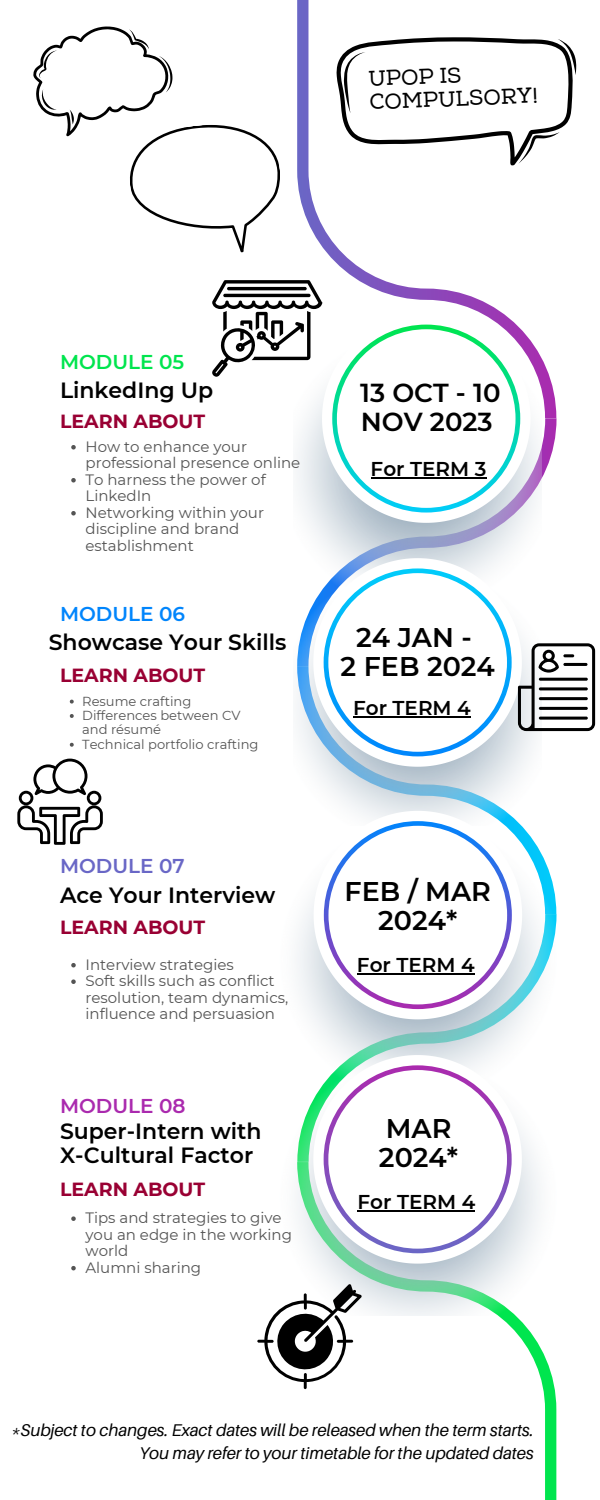
<style>
.page{position:relative;width:600px;height:1500px;background:#fff}
.page>*{position:absolute;margin:0;border:0;box-sizing:border-box;transform-origin:0 0}
.t1{font:600 27px/29.2px "Montserrat";color:#000;text-align:center}
.t2{font:600 26px "Montserrat";color:#000}
.t3{font:600 22px/24px "Montserrat";color:#000}
.t4{font:21.5px/23px "Nexa Slab";color:#000}
.t5{font:600 20px "Montserrat";color:#000}
.t6{font:600 20px "Montserrat";color:#00e54e}
.t7{font:600 20px "Montserrat";color:#0085fc}
.t8{font:600 20px "Montserrat";color:#6967c6}
.t9{font:600 20px "Montserrat";color:#aa2aae}
.t10{font:700 19px "Montserrat";color:#903}
.t11{font:italic 17px/23.2px "Aileron";color:#000;text-align:right}
.t12{font:15px/16.5px "Montserrat";color:#545454}
.t13{font:13.1px/14.4px "Montserrat";color:#545454}
</style>
<div class="page">
<svg style="left:305px;top:1316px;width:251px;height:184px"></svg>
<svg style="left:541px;top:418px;width:16px;height:62px"></svg>
<svg style="left:297px;top:0;width:259px;height:418px"></svg>
<img style="left:297px;top:350px;width:244px;height:461px">
<img style="left:297px;top:840px;width:260px;height:476px">
<svg style="left:322px;top:314px;width:209px;height:209px"></svg>
<svg style="left:332px;top:325px;width:188px;height:188px"></svg>
<svg style="left:313px;top:558px;width:209px;height:209px"></svg>
<svg style="left:324px;top:568px;width:188px;height:188px"></svg>
<svg style="left:314px;top:811px;width:208px;height:208px"></svg>
<svg style="left:324px;top:821px;width:188px;height:188px"></svg>
<svg style="left:313px;top:1055px;width:209px;height:209px"></svg>
<svg style="left:324px;top:1065px;width:188px;height:188px"></svg>
<svg style="left:212px;top:280px;width:110px;height:97px"></svg>
<svg style="left:336px;top:37px;width:240px;height:129px"></svg>
<svg style="left:518px;top:643px;width:77px;height:88px"></svg>
<hr style="left:563px;top:663px;width:25px;height:3px;background:#000;border-radius:2px">
<hr style="left:539px;top:678px;width:49px;height:3px;background:#000;border-radius:2px">
<hr style="left:539px;top:687px;width:49px;height:3px;background:#000;border-radius:2px">
<hr style="left:539px;top:697px;width:49px;height:3px;background:#000;border-radius:2px">
<hr style="left:539px;top:707px;width:49px;height:3px;background:#000;border-radius:2px">
<hr style="left:539px;top:717px;width:49px;height:3px;background:#000;border-radius:2px">
<svg style="left:17px;top:759px;width:86px;height:86px"></svg>
<svg style="left:257px;top:1284px;width:105px;height:105px"></svg>
<svg style="left:33px;top:26px;width:247px;height:227px"></svg>
<svg style="left:71px;top:445px;width:5px;height:5px"></svg>
<svg style="left:71px;top:478px;width:5px;height:5px"></svg>
<svg style="left:71px;top:511px;width:5px;height:5px"></svg>
<svg style="left:70px;top:700px;width:4px;height:4px"></svg>
<svg style="left:70px;top:714px;width:4px;height:4px"></svg>
<svg style="left:70px;top:743px;width:4px;height:4px"></svg>
<svg style="left:71px;top:963px;width:5px;height:4px"></svg>
<svg style="left:71px;top:979px;width:5px;height:5px"></svg>
<svg style="left:71px;top:1216px;width:5px;height:5px"></svg>
<svg style="left:71px;top:1266px;width:5px;height:4px"></svg>
<hr style="left:371px;top:477px;width:115px;height:2px;background:#000">
<hr style="left:353px;top:717px;width:118px;height:1px;background:#000">
<hr style="left:357px;top:974px;width:118px;height:1px;background:#000">
<hr style="left:358px;top:1210px;width:117px;height:2px;background:#000">
<p class="t4" style="left:368px;top:68px;width:170px;rotate:-2deg">UPOP IS<br>COMPULSORY!</p>
<p class="t6" style="left:60px;top:350px;width:126px">MODULE 05</p>
<p class="t3" style="left:60px;top:378px;width:155px">LinkedIng Up</p>
<p class="t10" style="left:60px;top:409px;width:147px">LEARN ABOUT</p>
<p class="t12" style="left:86px;top:438px;width:216px">How to enhance your professional presence online</p>
<p class="t12" style="left:86px;top:471px;width:182px">To harness the power of<br>LinkedIn</p>
<p class="t12" style="left:86px;top:504px;width:180px">Networking within your discipline and brand establishment</p>
<p class="t7" style="left:60px;top:602px;width:127px">MODULE 06</p>
<p class="t3" style="left:49px;top:630px;width:239px">Showcase Your Skills</p>
<p class="t10" style="left:60px;top:664px;width:147px">LEARN ABOUT</p>
<p class="t13" style="left:82px;top:694px;width:111px">Resume crafting</p>
<p class="t13" style="left:82px;top:708px;width:160px">Differences between CV and résumé</p>
<p class="t13" style="left:82px;top:737px;width:178px">Technical portfolio crafting</p>
<p class="t2" style="left:360px;top:377px;width:142px">13 OCT - 10</p>
<p class="t2" style="left:361px;top:406px;width:133px">NOV 2023</p>
<p class="t5" style="left:371px;top:457px;width:117px">For TERM 3</p>
<p class="t1" style="left:356px;top:623px;width:117px">24 JAN -</p>
<p class="t1" style="left:341px;top:652px;width:156px">2 FEB 2024</p>
<p class="t5" style="left:353px;top:696px;width:119px">For TERM 4</p>
<p class="t8" style="left:60px;top:853px;width:126px">MODULE 07</p>
<p class="t3" style="left:60px;top:883px;width:217px">Ace Your Interview</p>
<p class="t10" style="left:60px;top:916px;width:147px">LEARN ABOUT</p>
<p class="t12" style="left:86px;top:956px;width:150px">Interview strategies</p>
<p class="t12" style="left:86px;top:973px;width:204px">Soft skills such as conflict resolution, team dynamics, influence and persuasion</p>
<p class="t9" style="left:60px;top:1094px;width:127px">MODULE 08</p>
<p class="t3" style="left:60px;top:1119px;width:203px">Super-Intern with<br>X-Cultural Factor</p>
<p class="t10" style="left:60px;top:1177px;width:147px">LEARN ABOUT</p>
<p class="t12" style="left:86px;top:1210px;width:208px">Tips and strategies to give you an edge in the working world</p>
<p class="t12" style="left:86px;top:1259px;width:117px">Alumni sharing</p>
<p class="t1" style="left:344px;top:876px;width:148px">FEB / MAR<br>2024*</p>
<p class="t5" style="left:357px;top:953px;width:119px">For TERM 4</p>
<p class="t1" style="left:386px;top:1114px;width:67px">MAR</p>
<p class="t1" style="left:379px;top:1143px;width:81px">2024*</p>
<p class="t5" style="left:358px;top:1190px;width:119px">For TERM 4</p>
<p class="t11" style="left:12px;top:1418px;width:523px">*Subject to changes. Exact dates will be released when the term starts.<br>You may refer to your timetable for the updated dates</p>
</div>
